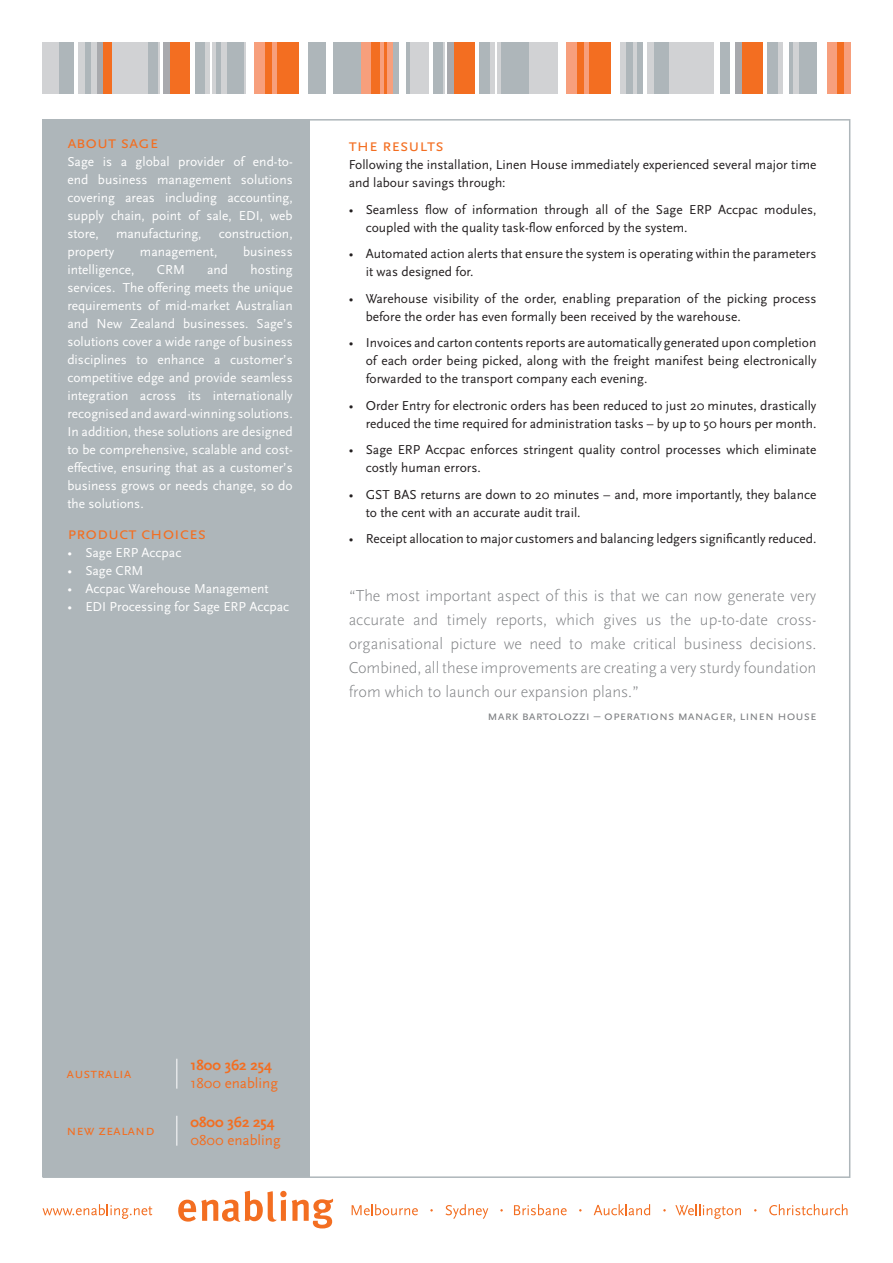
<style>
.page{position:relative;width:893px;height:1263px;background:#fff}
.page>*{position:absolute;margin:0;border:0;box-sizing:border-box;transform-origin:0 0}
.sub_sub{font:18px "Scala Sans Caps";color:#f36e21}
.subhead{font:18px "Scala Sans Caps";color:#f36e21}
.t1{font:300 16.5px/24px "Scala Sans";color:#808285;text-align:justify}
.t2{font:15px "Scala Sans";color:#f36e21}
.t3{font:700 15px "Scala Sans";color:#f36e21}
.t4{font:15px "Scala Sans Caps";color:#f36e21}
.body{font:13.5px/18px "Scala Sans";color:#231f20}
.t5{font:13.5px/18px "Scala Sans";color:#fff;text-align:justify}
.t6{font:13.5px "Scala Sans Caps";color:#808285}
</style>
<div class="page">
<div style="left:43px;top:119px;width:267px;height:1058px;background:#aeb6ba"></div>
<hr style="left:176px;top:1059px;width:1px;height:30px;background:#fff">
<hr style="left:176px;top:1116px;width:1px;height:30px;background:#fff">
<div style="left:43px;top:43px;width:671px;height:51px;background:#d1d2d4"></div>
<div style="left:59px;top:43px;width:32px;height:51px;background:#aeb6ba"></div>
<div style="left:637px;top:43px;width:32px;height:51px;background:#aeb6ba"></div>
<div style="left:626px;top:43px;width:7px;height:51px;background:#aeb6ba"></div>
<div style="left:643px;top:43px;width:5px;height:51px;background:#fff"></div>
<div style="left:648px;top:43px;width:6px;height:51px;background:#d1d2d4"></div>
<div style="left:97px;top:43px;width:6px;height:51px;background:#a8a9ad"></div>
<div style="left:103px;top:43px;width:9px;height:51px;background:#f36e21"></div>
<div style="left:558px;top:43px;width:8px;height:51px;background:#fff"></div>
<div style="left:566px;top:43px;width:24px;height:51px;background:#f79f7c"></div>
<div style="left:577px;top:43px;width:6px;height:51px;background:#f36e21"></div>
<div style="left:590px;top:43px;width:21px;height:51px;background:#f36e21"></div>
<div style="left:611px;top:43px;width:9px;height:51px;background:#fff"></div>
<div style="left:74px;top:43px;width:5px;height:51px;background:#fff"></div>
<div style="left:721px;top:43px;width:9px;height:51px;background:#aeb6ba"></div>
<div style="left:742px;top:43px;width:21px;height:51px;background:#f36e21"></div>
<div style="left:736px;top:43px;width:6px;height:51px;background:#a8a9ad"></div>
<div style="left:767px;top:43px;width:11px;height:51px;background:#aeb6ba"></div>
<hr style="left:778px;top:43px;width:4px;height:51px;background:#d1d2d4">
<div style="left:789px;top:43px;width:27px;height:51px;background:#aeb6ba"></div>
<div style="left:794px;top:43px;width:5px;height:51px;background:#d1d2d4"></div>
<div style="left:827px;top:43px;width:23px;height:51px;background:#f79f7c"></div>
<div style="left:838px;top:43px;width:6px;height:51px;background:#f36e21"></div>
<div style="left:148px;top:43px;width:10px;height:51px;background:#aeb6ba"></div>
<div style="left:169px;top:43px;width:22px;height:51px;background:#f36e21"></div>
<div style="left:308px;top:43px;width:102px;height:51px;background:#aeb6ba"></div>
<hr style="left:210px;top:43px;width:2px;height:51px;background:#fff">
<hr style="left:161px;top:43px;width:2px;height:51px;background:#fff">
<div style="left:163px;top:43px;width:6px;height:51px;background:#a8a9ad"></div>
<hr style="left:191px;top:43px;width:4px;height:51px;background:#fff">
<div style="left:195px;top:43px;width:11px;height:51px;background:#aeb6ba"></div>
<div style="left:216px;top:43px;width:28px;height:51px;background:#aeb6ba"></div>
<div style="left:221px;top:43px;width:5px;height:51px;background:#d1d2d4"></div>
<div style="left:246px;top:43px;width:8px;height:51px;background:#fff"></div>
<div style="left:254px;top:43px;width:24px;height:51px;background:#f79f7c"></div>
<div style="left:265px;top:43px;width:6px;height:51px;background:#f36e21"></div>
<div style="left:278px;top:43px;width:21px;height:51px;background:#f36e21"></div>
<div style="left:299px;top:43px;width:9px;height:51px;background:#fff"></div>
<div style="left:327px;top:43px;width:6px;height:51px;background:#fff"></div>
<div style="left:361px;top:43px;width:32px;height:51px;background:#f79f7c"></div>
<div style="left:371px;top:43px;width:9px;height:51px;background:#f36e21"></div>
<hr style="left:384px;top:43px;width:2px;height:51px;background:#f36e21">
<div style="left:399px;top:43px;width:6px;height:51px;background:#fff"></div>
<div style="left:429px;top:43px;width:6px;height:51px;background:#fff"></div>
<div style="left:79px;top:43px;width:6px;height:51px;background:#d1d2d4"></div>
<div style="left:433px;top:43px;width:9px;height:51px;background:#aeb6ba"></div>
<div style="left:454px;top:43px;width:21px;height:51px;background:#f36e21"></div>
<hr style="left:495px;top:43px;width:2px;height:51px;background:#fff">
<hr style="left:446px;top:43px;width:2px;height:51px;background:#fff">
<div style="left:448px;top:43px;width:6px;height:51px;background:#a8a9ad"></div>
<div style="left:475px;top:43px;width:5px;height:51px;background:#fff"></div>
<div style="left:480px;top:43px;width:10px;height:51px;background:#aeb6ba"></div>
<div style="left:501px;top:43px;width:28px;height:51px;background:#aeb6ba"></div>
<svg style="left:178px;top:1191px;width:155px;height:37px"></svg>
<svg style="left:43px;top:1204px;width:109px;height:15px"></svg>
<svg style="left:352px;top:1204px;width:66px;height:11px"></svg>
<svg style="left:445px;top:1204px;width:43px;height:15px"></svg>
<svg style="left:514px;top:1204px;width:53px;height:11px"></svg>
<svg style="left:594px;top:1204px;width:56px;height:11px"></svg>
<svg style="left:675px;top:1204px;width:66px;height:15px"></svg>
<svg style="left:769px;top:1204px;width:78px;height:11px"></svg>
<p class="sub_sub" style="left:67px;top:133px;width:92px">about sage</p>
<p class="t5" style="left:67px;top:153px;width:227px">Sage is a global provider of end-to&shy;end business management solutions covering areas including accounting, supply chain, point of sale, EDI, web store,</p>
<p class="t5" style="left:116px;top:225px;width:87px">manufacturing,</p>
<p class="t5" style="left:219px;top:225px;width:76px">construction,</p>
<p class="t5" style="left:67px;top:243px;width:48px">property</p>
<p class="t5" style="left:140px;top:243px;width:79px">management,</p>
<p class="t5" style="left:243px;top:243px;width:51px">business</p>
<p class="t5" style="left:67px;top:261px;width:69px">intelligence,</p>
<p class="t5" style="left:157px;top:261px;width:29px">CRM</p>
<p class="t5" style="left:207px;top:261px;width:23px">and</p>
<p class="t5" style="left:67px;top:261px;width:227px;text-indent:183px">hosting services. The offering meets the unique requirements of mid-market Australian and New Zealand businesses. Sage’s solutions cover a wide range of business disciplines to enhance a customer’s competitive edge and provide seamless integration across its internationally recognised and award-winning solutions.<br>In addition, these solutions are designed to be comprehensive, scalable and cost&shy;effective, ensuring that as a customer’s business grows or needs change, so do the solutions.</p>
<p class="sub_sub" style="left:67px;top:524px;width:140px">product choices</p>
<p class="t5" style="left:67px;top:544px;width:115px">• Sage ERP Accpac</p>
<p class="t5" style="left:67px;top:562px;width:78px">• Sage CRM</p>
<p class="t5" style="left:67px;top:580px;width:203px">• Accpac Warehouse Management</p>
<p class="t5" style="left:67px;top:598px;width:223px">• EDI Processing for Sage ERP Accpac</p>
<p class="subhead" style="left:349px;top:136px;width:97px">the results</p>
<p class="body" style="left:349px;top:156px;width:469px">Following the installation, Linen House immediately experienced several major time and labour savings through:</p>
<p class="body" style="left:366px;top:201px;width:452px;text-indent:-17px">• Seamless flow of information through all of the Sage ERP Accpac modules, coupled with the quality task-flow enforced by the system.</p>
<p class="body" style="left:366px;top:245px;width:452px;text-indent:-17px">• Automated action alerts that ensure the system is operating within the parameters it was designed for.</p>
<p class="body" style="left:366px;top:290px;width:452px;text-indent:-17px">• Warehouse visibility of the order, enabling preparation of the picking process before the order has even formally been received by the warehouse.</p>
<p class="body" style="left:366px;top:334px;width:452px;text-align:justify;text-indent:-17px">• Invoices and carton contents reports are automatically generated upon completion of each order being picked, along with the freight manifest being electronically forwarded to the transport company each evening.</p>
<p class="body" style="left:349px;top:397px;width:469px;text-align:right">• Order Entry for electronic orders has been reduced to just 20 minutes, drastically reduced the time required for administration tasks – by up to 50 hours per month.</p>
<p class="body" style="left:366px;top:441px;width:452px;text-indent:-17px">• Sage ERP Accpac enforces stringent quality control processes which eliminate costly human errors.</p>
<p class="body" style="left:366px;top:486px;width:452px;text-indent:-17px">• GST BAS returns are down to 20 minutes – and, more importantly, they balance to the cent with an accurate audit trail.</p>
<p class="body" style="left:349px;top:530px;width:469px">• Receipt allocation to major customers and balancing ledgers significantly reduced.</p>
<p class="t1" style="left:349px;top:584px;width:469px">“The most important aspect of this is that we can now generate very accurate and timely reports, which gives us the up-to-date cross&shy;organisational picture we need to make critical business decisions.<br>Combined, all these improvements are creating a very sturdy foundation from which to launch our expansion plans.”</p>
<p class="t6" style="left:487px;top:708px;width:331px">mark bartolozzi – operations manager, linen house</p>
<p class="t4" style="left:67px;top:1065px;width:66px">australia</p>
<p class="t4" style="left:67px;top:1122px;width:89px">new zealand</p>
<p class="t3" style="left:190px;top:1057px;width:83px">1800 362 254</p>
<p class="t2" style="left:190px;top:1075px;width:89px">1800 enabling</p>
<p class="t3" style="left:190px;top:1114px;width:86px">0800 362 254</p>
<p class="t2" style="left:190px;top:1132px;width:92px">0800 enabling</p>
</div>
